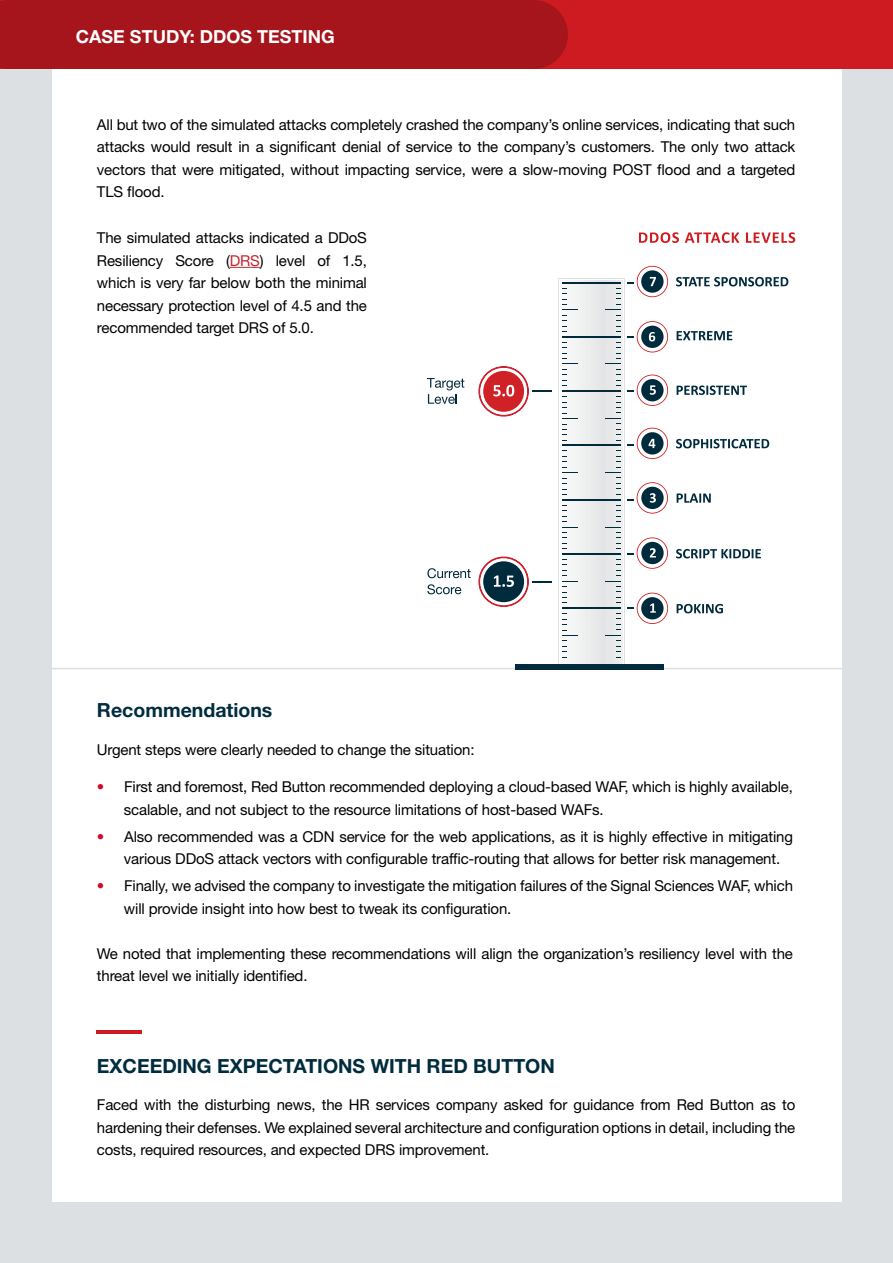
<style>
.page{position:relative;width:893px;height:1263px;background:#dde0e3}
.page>*{position:absolute;margin:0;border:0;box-sizing:border-box;transform-origin:0 0}
.t1{font:700 19.5px "Helvetica Neue LT Std";color:#002c3d}
.t2{font:700 18px "Helvetica Neue LT Std";color:#fff}
.t3{font:15px/22.5px "Helvetica Neue LT Std";letter-spacing:-.01em;color:#000}
.s1{color:#c2262e}
.s2{color:#cf0a2b}
</style>
<div class="page">
<div style="left:52px;top:0;width:789px;height:1201px;background:#fff"></div>
<div style="left:0;top:0;width:893px;height:69px;background:#ce1b22"></div>
<div style="left:0;top:0;width:568px;height:69px;background:#a5151b"></div>
<hr style="left:52px;top:668px;width:790px;height:1px;background:#cfd4d7">
<svg style="left:677px;top:331px;width:55px;height:9px"></svg>
<svg style="left:676px;top:277px;width:112px;height:9px"></svg>
<svg style="left:677px;top:385px;width:70px;height:10px"></svg>
<svg style="left:676px;top:439px;width:93px;height:9px"></svg>
<svg style="left:677px;top:493px;width:34px;height:10px"></svg>
<svg style="left:676px;top:549px;width:85px;height:9px"></svg>
<svg style="left:677px;top:604px;width:46px;height:9px"></svg>
<div style="left:515px;top:664px;width:149px;height:5px;background:#002b3d"></div>
<svg style="left:558px;top:266px;width:110px;height:398px"></svg>
<svg style="left:639px;top:232px;width:40px;height:11px"></svg>
<svg style="left:685px;top:232px;width:54px;height:11px"></svg>
<svg style="left:746px;top:232px;width:49px;height:11px"></svg>
<svg style="left:427px;top:568px;width:44px;height:10px"></svg>
<svg style="left:427px;top:584px;width:34px;height:10px"></svg>
<svg style="left:427px;top:378px;width:37px;height:26px"></svg>
<svg style="left:479px;top:557px;width:72px;height:50px"></svg>
<svg style="left:479px;top:366px;width:72px;height:50px"></svg>
<hr style="left:97px;top:1030px;width:45px;height:3px;background:#ce1b22">
<hr style="left:230px;top:267px;width:30px;height:1px;background:#c2262e">
<p class="t2" style="left:76px;top:25px;width:260px">CASE STUDY: DDOS TESTING</p>
<p class="t3" style="left:97px;top:113px;width:700px;text-align:justify">All but two of the simulated attacks completely crashed the company’s online services, indicating that such attacks would result in a significant denial of service to the company’s customers. The only two attack vectors that were mitigated, without impacting service, were a slow-moving POST flood and a targeted TLS flood.</p>
<p class="t3" style="left:97px;top:227px;width:272px;text-align:justify">The simulated attacks indicated a DDoS Resiliency Score (<span class="s1">DRS</span>) level of 1.5, which is very far below both the minimal necessary protection level of 4.5 and the recommended target DRS of 5.0.</p>
<h1 class="t1" style="left:97px;top:698px;width:177px">Recommendations</h1>
<p class="t3" style="left:97px;top:738px;width:379px">Urgent steps were clearly needed to change the situation:</p>
<p class="t3" style="left:124px;top:775px;width:670px;text-indent:-27px"><span class="s2">•</span> First and foremost, Red Button recommended deploying a cloud-based WAF, which is highly available, scalable, and not subject to the resource limitations of host-based WAFs.</p>
<p class="t3" style="left:124px;top:825px;width:671px;text-indent:-27px"><span class="s2">•</span> Also recommended was a CDN service for the web applications, as it is highly effective in mitigating various DDoS attack vectors with configurable traffic-routing that allows for better risk management.</p>
<p class="t3" style="left:124px;top:874px;width:671px;text-indent:-27px"><span class="s2">•</span> Finally, we advised the company to investigate the mitigation failures of the Signal Sciences WAF, which will provide insight into how best to tweak its configuration.</p>
<p class="t3" style="left:97px;top:942px;width:697px">We noted that implementing these recommendations will align the organization’s resiliency level with the threat level we initially identified.</p>
<h1 class="t1" style="left:97px;top:1054px;width:459px">EXCEEDING EXPECTATIONS WITH RED BUTTON</h1>
<p class="t3" style="left:97px;top:1093px;width:700px;text-align:justify">Faced with the disturbing news, the HR services company asked for guidance from Red Button as to hardening their defenses. We explained several architecture and configuration options in detail, including the costs, required resources, and expected DRS improvement.</p>
</div>
